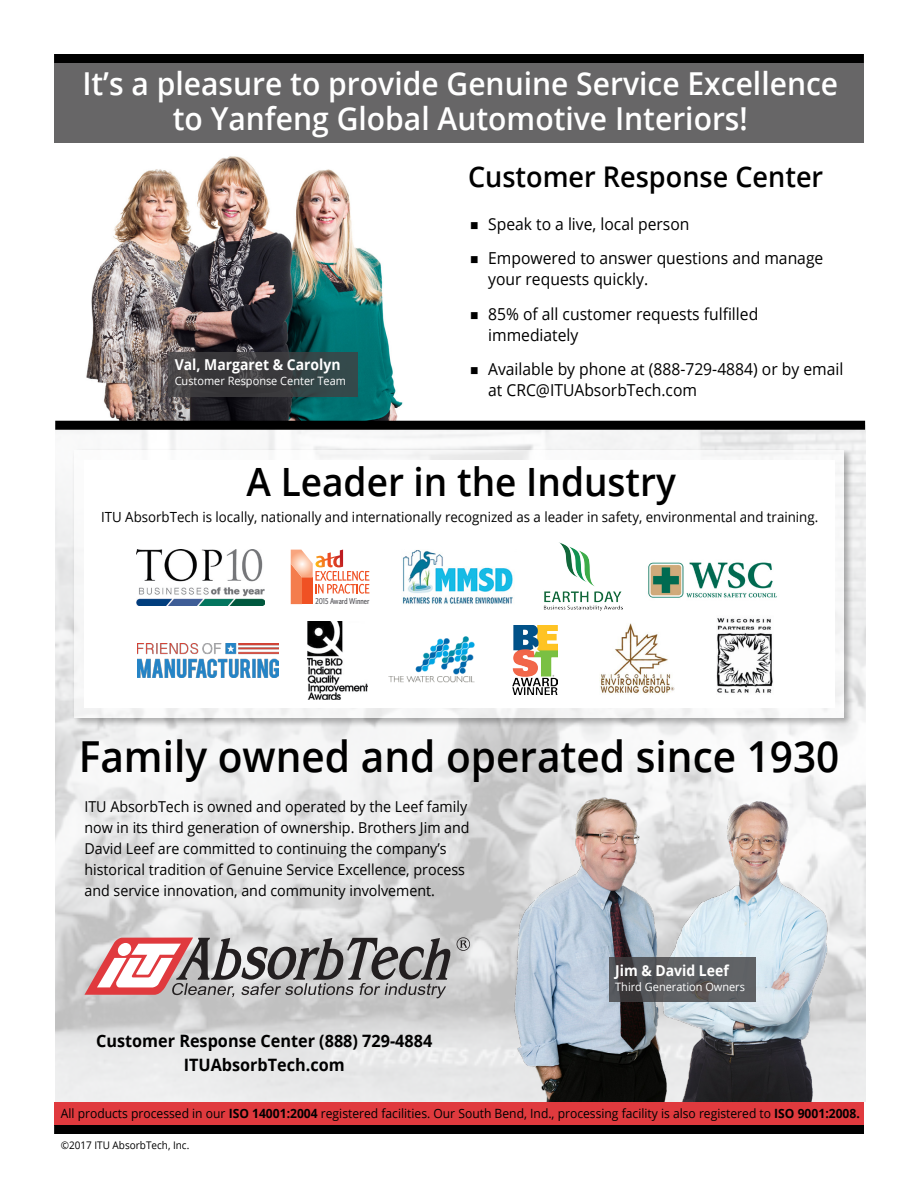
<style>
.page{position:relative;width:918px;height:1188px;background:#fff}
.page>*{position:absolute;margin:0;border:0;box-sizing:border-box;transform-origin:0 0}
.t1{font:600 42.75px "Open Sans";color:#000;scale:.95 1}
.t2{font:600 39px "Open Sans";color:#000;scale:.95 1}
.t3{font:600 31.65px/35.1px "Open Sans";color:#fff;text-align:center;scale:.95 1}
.t4{font:600 28.5px "Open Sans";color:#000;scale:.95 1}
.t5{font:700 17.1px/23.9px "Open Sans";color:#000;text-align:center;scale:.95 1}
.t6{font:16.5px/34.5px "Open Sans";color:#000;scale:.95 1}
.t7{font:15px/21px "Open Sans";color:#000;scale:.95 1}
.t8{font:700 15px "Open Sans";color:#fff;scale:.93 1}
.t9{font:13.95px "Open Sans";color:#000;scale:.95 1}
.t10{font:12.75px "Open Sans";color:#000;scale:.95 1}
.t11{font:11.55px "Open Sans";color:#fff;scale:.95 1}
.t12{font:10.5px "Open Sans";color:#000;scale:.95 1}
.t13{font:500 condensed 8.4px "Whitney HTF";color:#56555a}
.s1{font-weight:700}
</style>
<div class="page">
<img style="left:70px;top:156px;width:358px;height:265px">
<img style="left:510px;top:794px;width:327px;height:308px">
<svg style="left:457px;top:937px;width:13px;height:14px"></svg>
<svg style="left:84px;top:938px;width:367px;height:60px;background:#ae9d9e"></svg>
<div style="left:54px;top:1102px;width:810px;height:23px;background:#e03a3e"></div>
<svg style="left:609px;top:957px;width:146px;height:45px;background:#56575a"></svg>
<div style="left:54px;top:54px;width:810px;height:9px;background:#000"></div>
<div style="left:54px;top:1125px;width:810px;height:9px;background:#000"></div>
<div style="left:72px;top:448px;width:782px;height:280px;background:#000;opacity:.5"></div>
<div style="left:74px;top:450px;width:770px;height:268px;background:#f7f7f8"></div>
<div style="left:84px;top:460px;width:751px;height:247px;background:#fff"></div>
<img style="left:543px;top:543px;width:79px;height:67px">
<img style="left:648px;top:562px;width:129px;height:36px">
<img style="left:599px;top:623px;width:76px;height:71px">
<img style="left:716px;top:618px;width:57px;height:75px">
<img style="left:308px;top:622px;width:60px;height:77px">
<img style="left:388px;top:636px;width:87px;height:47px">
<img style="left:402px;top:550px;width:111px;height:54px">
<img style="left:138px;top:643px;width:141px;height:34px">
<svg style="left:291px;top:550px;width:78px;height:54px"></svg>
<img style="left:513px;top:625px;width:44px;height:70px">
<img style="left:136px;top:549px;width:128px;height:57px">
<svg style="left:168px;top:352px;width:190px;height:44px;background:#3a4042"></svg>
<div style="left:55px;top:421px;width:810px;height:9px;background:#000"></div>
<div style="left:54px;top:63px;width:810px;height:80px;background:#676667"></div>
<h3 class="t3" style="left:82px;top:66px;width:797px">It’s a pleasure to provide Genuine Service Excellence to Yanfeng Global Automotive Interiors!</h3>
<p class="t8" style="left:175px;top:354px;width:180px">Val, Margaret &amp; Carolyn</p>
<p class="t11" style="left:175px;top:373px;width:182px">Customer Response Center Team</p>
<h3 class="t4" style="left:468px;top:157px;width:375px">Customer Response Center</h3>
<p class="t6" style="left:488px;top:206px;width:354px">Speak to a live, local person<br>Empowered to answer questions and manage</p>
<p class="t6" style="left:488px;top:261px;width:286px">your requests quickly.<br>85% of all customer requests fulfilled</p>
<p class="t6" style="left:488px;top:317px;width:376px">immediately<br>Available by phone at (888-729-4884) or by email</p>
<p class="t6" style="left:488px;top:372px;width:222px">at CRC@ITUAbsorbTech.com</p>
<h2 class="t2" style="left:247px;top:455px;width:454px">A Leader in the Industry</h2>
<p class="t9" style="left:101px;top:508px;width:756px">ITU AbsorbTech is locally, nationally and internationally recognized as a leader in safety, environmental and training.</p>
<p class="t13" style="left:315px;top:596px;width:56px">2015 Award Winner</p>
<h1 class="t1" style="left:79px;top:728px;width:802px">Family owned and operated since 1930</h1>
<p class="t7" style="left:84px;top:796px;width:407px">ITU AbsorbTech is owned and operated by the Leef family now in its third generation of ownership. Brothers Jim and David Leef are committed to continuing the company’s historical tradition of Genuine Service Excellence, process and service innovation, and community involvement.</p>
<p class="t5" style="left:96px;top:1029px;width:355px">Customer Response Center (888) 729-4884<br>ITUAbsorbTech.com</p>
<p class="t8" style="left:615px;top:960px;width:124px">Jim &amp; David Leef</p>
<p class="t11" style="left:615px;top:979px;width:138px">Third Generation Owners</p>
<p class="t10" style="left:61px;top:1105px;width:843px">All products processed in our <span class="s1">ISO 14001:2004</span> registered facilities. Our South Bend, Ind., processing facility is also registered to <span class="s1">ISO 9001:2008.</span></p>
<p class="t12" style="left:61px;top:1138px;width:137px">©2017 ITU AbsorbTech, Inc.</p>
</div>
